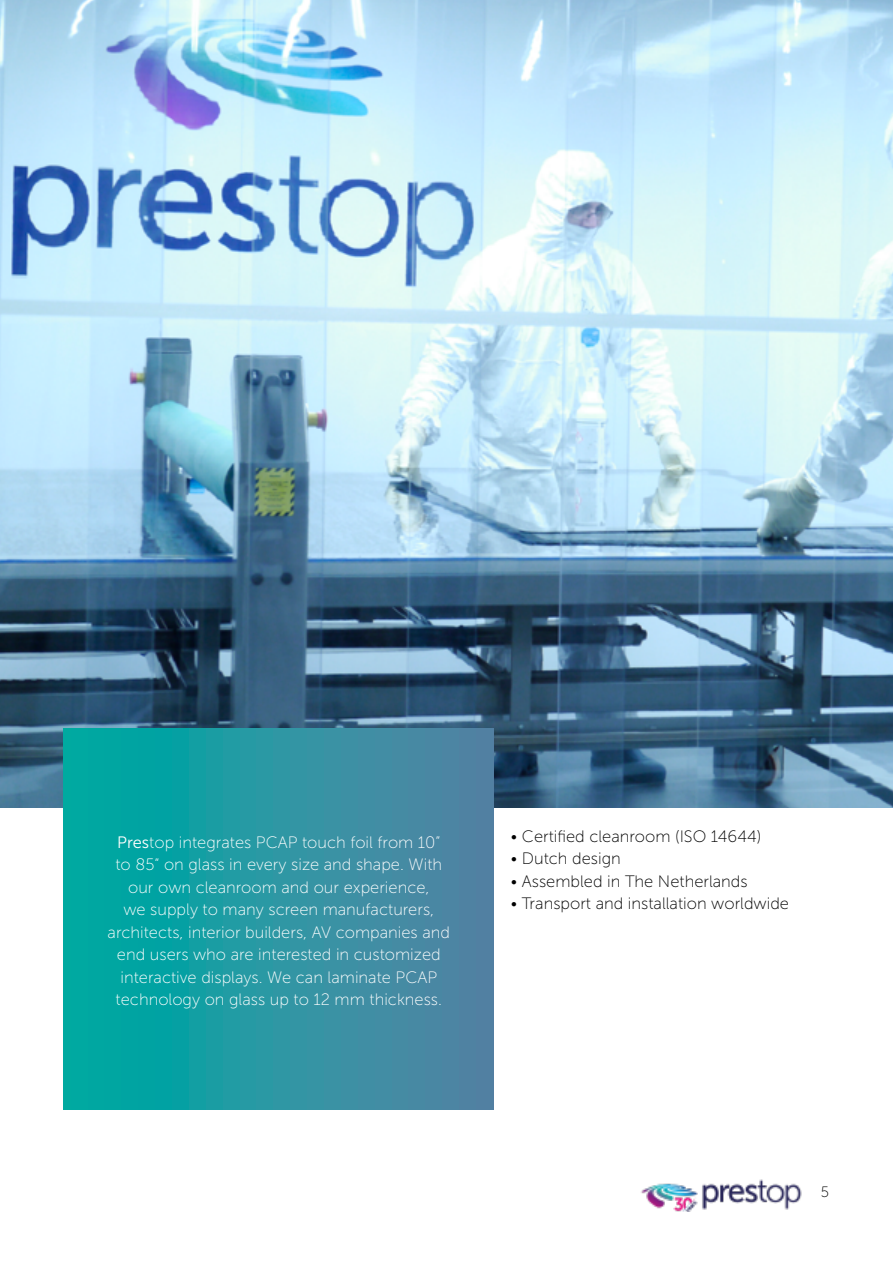
<style>
.page{position:relative;width:893px;height:1263px;background:#fff}
.page>*{position:absolute;margin:0;border:0;box-sizing:border-box;transform-origin:0 0}
.t1{font:16.5px/22.5px "Museo Sans 100";color:#fff;text-align:center}
.t2{font:16.5px "Museo Sans 100";color:#000}
.t3{font:15px "Museo Sans 100";color:#000}
.s1{font-family:"Museo Sans 300"}
</style>
<div class="page">
<img style="left:641px;top:1179px;width:161px;height:33px">
<img style="left:0;top:0;width:893px;height:808px">
<div style="left:64px;top:729px;width:430px;height:381px;background:linear-gradient(to right,#00aba2,#5a81a4)"></div>
<p class="t1" style="left:108px;top:831px;width:344px"><span class="s1">Pres</span>top integrates PCAP touch foil from 10” to 85“ on glass in every size and shape. With our own cleanroom and our experience,<br>we supply to many screen manufacturers, architects, interior builders, AV companies and end users who are interested in customized interactive displays. We can laminate PCAP technology on glass up to 12 mm thickness.</p>
<p class="t2" style="left:511px;top:827px;width:252px">• Certified cleanroom (ISO 14644)</p>
<p class="t2" style="left:511px;top:850px;width:111px">• Dutch design</p>
<p class="t2" style="left:511px;top:872px;width:238px">• Assembled in The Netherlands</p>
<p class="t2" style="left:511px;top:895px;width:280px">• Transport and installation worldwide</p>
<p class="t3" style="left:821px;top:1183px;width:10px">5</p>
</div>
